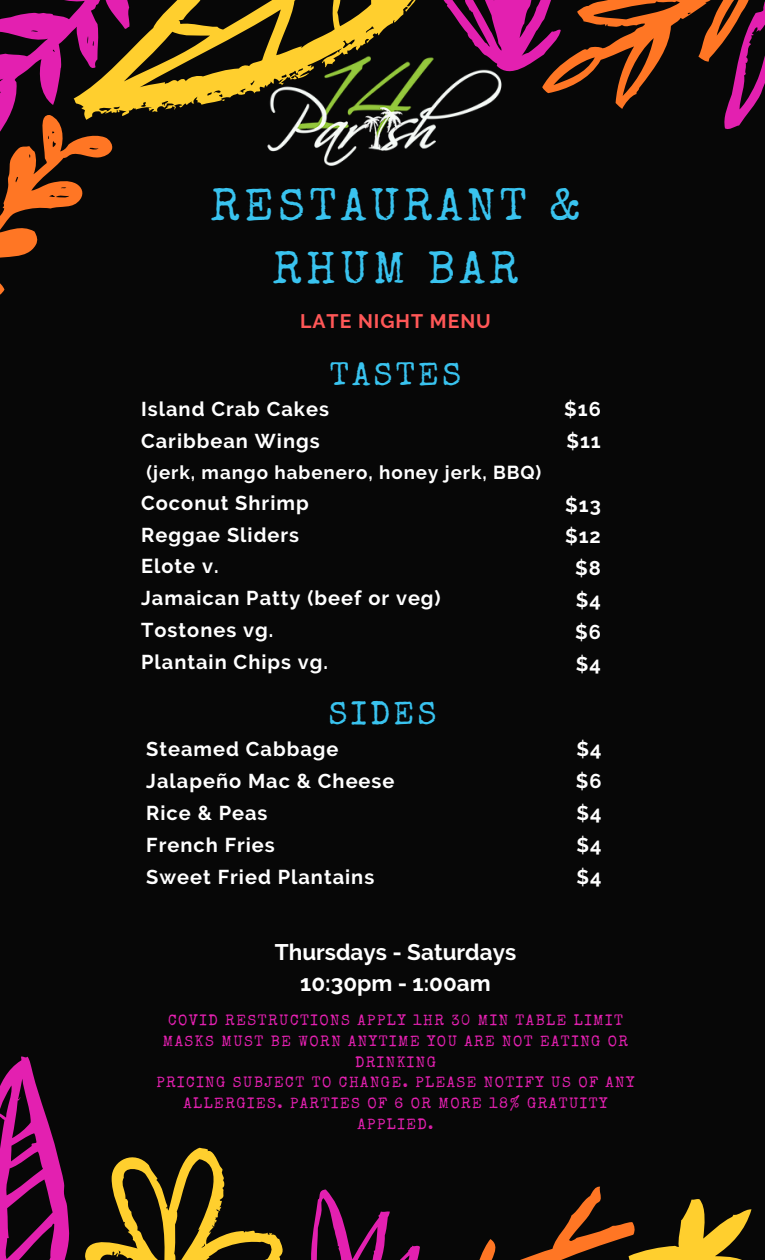
<style>
.page{position:relative;width:765px;height:1260px;background:#070707}
.page>*{position:absolute;margin:0;border:0;box-sizing:border-box;transform-origin:0 0}
.t1{font:45.5px/63px "Special Elite";letter-spacing:.1em;color:#39c3ef;text-align:center}
.t2{font:32.38px "Special Elite";letter-spacing:.1em;color:#39c3ef}
.t3{font:700 22.5px "Raleway";color:#fff}
.t4{font:700 20px "Raleway";letter-spacing:.05em;color:#fff}
.t5{font:700 19.5px "Raleway";letter-spacing:.05em;color:#ff5757}
.t6{font:700 18.75px "Raleway";letter-spacing:.05em;color:#fff}
.t7{font:15px/20.6px "Special Elite";letter-spacing:.1em;color:#e320b0;text-align:center}
</style>
<div class="page">
<svg style="left:131px;top:0;width:285px;height:113px"></svg>
<svg style="left:85px;top:1148px;width:667px;height:112px"></svg>
<svg style="left:0;top:1056px;width:70px;height:204px"></svg>
<svg style="left:443px;top:0;width:322px;height:129px"></svg>
<svg style="left:0;top:0;width:131px;height:295px"></svg>
<img style="left:213px;top:7px;width:339px;height:159px">
<p class="t1" style="left:211px;top:180px;width:371px">RESTAURANT &amp;<br>RHUM BAR</p>
<p class="t5" style="left:300px;top:310px;width:192px">LATE NIGHT MENU</p>
<p class="t2" style="left:330px;top:362px;width:133px">TASTES</p>
<p class="t4" style="left:564px;top:397px;width:38px">$16</p>
<p class="t4" style="left:566px;top:429px;width:36px">$11</p>
<p class="t4" style="left:141px;top:397px;width:189px">Island Crab Cakes</p>
<p class="t4" style="left:141px;top:429px;width:180px">Caribbean Wings</p>
<p class="t6" style="left:147px;top:461px;width:396px">(jerk, mango habenero, honey jerk, BBQ)</p>
<p class="t4" style="left:141px;top:491px;width:169px">Coconut Shrimp</p>
<p class="t4" style="left:141px;top:523px;width:160px">Reggae Sliders</p>
<p class="t4" style="left:141px;top:555px;width:79px">Elote v.</p>
<p class="t4" style="left:141px;top:587px;width:301px">Jamaican Patty (beef or veg)</p>
<p class="t4" style="left:141px;top:618px;width:134px">Tostones vg.</p>
<p class="t4" style="left:141px;top:650px;width:188px">Plantain Chips vg.</p>
<p class="t4" style="left:565px;top:493px;width:37px">$13</p>
<p class="t4" style="left:565px;top:525px;width:37px">$12</p>
<p class="t4" style="left:575px;top:557px;width:27px">$8</p>
<p class="t4" style="left:576px;top:588px;width:27px">$4</p>
<p class="t4" style="left:575px;top:620px;width:27px">$6</p>
<p class="t4" style="left:576px;top:652px;width:27px">$4</p>
<p class="t2" style="left:328px;top:702px;width:110px">SIDES</p>
<p class="t4" style="left:146px;top:737px;width:194px">Steamed Cabbage</p>
<p class="t4" style="left:146px;top:769px;width:250px">Jalapeño Mac &amp; Cheese</p>
<p class="t4" style="left:146px;top:801px;width:123px">Rice &amp; Peas</p>
<p class="t4" style="left:146px;top:833px;width:130px">French Fries</p>
<p class="t4" style="left:146px;top:865px;width:230px">Sweet Fried Plantains</p>
<p class="t3" style="left:275px;top:939px;width:243px">Thursdays - Saturdays</p>
<p class="t3" style="left:300px;top:970px;width:192px">10:30pm - 1:00am</p>
<p class="t4" style="left:576px;top:737px;width:27px">$4</p>
<p class="t4" style="left:576px;top:769px;width:27px">$6</p>
<p class="t4" style="left:576px;top:801px;width:27px">$4</p>
<p class="t4" style="left:576px;top:833px;width:27px">$4</p>
<p class="t4" style="left:576px;top:865px;width:27px">$4</p>
<p class="t7" style="left:168px;top:1012px;width:457px">COVID RESTRUCTIONS APPLY 1HR 30 MIN TABLE LIMIT</p>
<p class="t7" style="left:163px;top:1033px;width:467px">MASKS MUST BE WORN ANYTIME YOU ARE NOT EATING OR<br>DRINKING</p>
<p class="t7" style="left:156px;top:1074px;width:480px">PRICING SUBJECT TO CHANGE. PLEASE NOTIFY US OF ANY<br>ALLERGIES. PARTIES OF 6 OR MORE 18% GRATUITY<br>APPLIED.</p>
</div>
